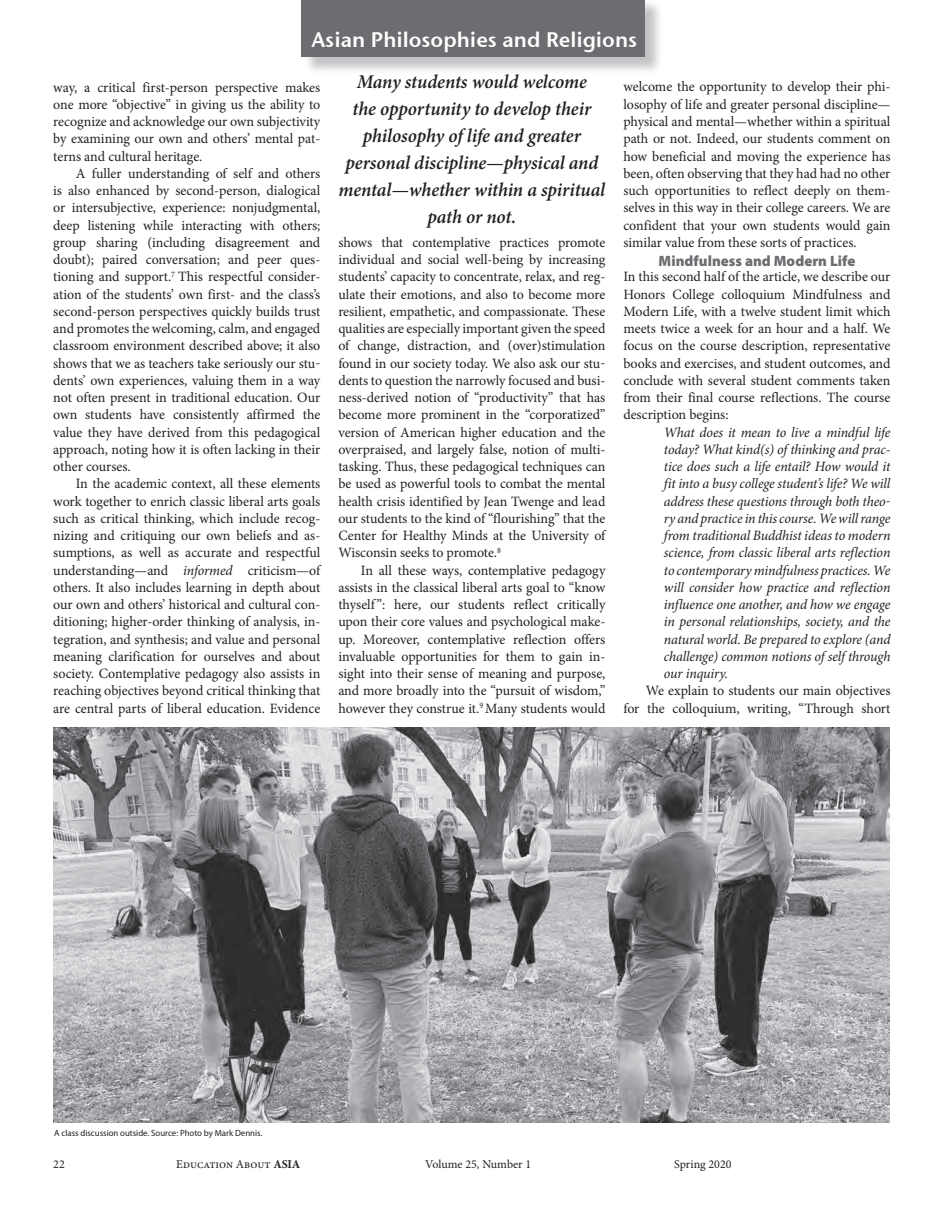
<style>
.page{position:relative;width:945px;height:1215px;background:#fff}
.page>*{position:absolute;margin:0;border:0;box-sizing:border-box;transform-origin:0 0}
.t1{font:21px "Stone Sans Sem ITCTT Semi";color:#fff}
.t2{font:italic 600 19.5px/27px "Minion Pro";letter-spacing:-.005em;color:#231f20;text-align:center}
.t3{font:900 15px "Myriad Pro";color:#6c6d70}
.t4{font:14.25px/17.2px "Minion Pro";color:#231f20;text-align:justify}
.t5{font:italic 14.25px/17.2px "Minion Pro";letter-spacing:-.01em;color:#231f20;text-align:justify}
.t6{font:12px "Minion Pro";color:#231f20}
.t7{font:9px "Myriad Pro";color:#231f20}
.s1{font-style:italic}
.s2{font-weight:700}
</style>
<div class="page">
<div style="left:304px;top:0;width:360px;height:75px;background:#808285;opacity:.48"></div>
<div style="left:302px;top:0;width:343px;height:56px;background:#6c6d70"></div>
<img style="left:53px;top:728px;width:837px;height:394px">
<h1 class="t1" style="left:311px;top:26px;width:327px">Asian Philosophies and Religions</h1>
<p class="t4" style="left:53px;top:78px;width:269px">way, a critical first-person perspective makes one more “objective” in giving us the ability to recognize and acknowledge our own subjectivity by examining our own and others’ mental pat&shy;terns and cultural heritage.</p>
<p class="t4" style="left:53px;top:165px;width:269px;text-indent:22px">A fuller understanding of self and others is also enhanced by second-person, dialogical or intersubjective, experience: nonjudgmental, deep listening while interacting with others; group sharing (including disagreement and doubt); paired conversation; and peer ques&shy;tioning and support.<sup>7</sup> This respectful consider&shy;ation of the students’ own first- and the class’s second-person perspectives quickly builds trust and promotes the welcoming, calm, and engaged classroom environment described above; it also shows that we as teachers take seriously our stu&shy;dents’ own experiences, valuing them in a way not often present in traditional education. Our own students have consistently affirmed the value they have derived from this pedagogical approach, noting how it is often lacking in their other courses.</p>
<p class="t4" style="left:53px;top:475px;width:269px;text-indent:22px">In the academic context, all these elements work together to enrich classic liberal arts goals such as critical thinking, which include recog&shy;nizing and critiquing our own beliefs and as&shy;sumptions, as well as accurate and respectful understanding—and <span class="s1">informed</span> criticism—of others. It also includes learning in depth about our own and others’ historical and cultural con&shy;ditioning; higher-order thinking of analysis, in&shy;tegration, and synthesis; and value and personal meaning clarification for ourselves and about society. Contemplative pedagogy also assists in reaching objectives beyond critical thinking that are central parts of liberal education. Evidence</p>
<h2 class="t2" style="left:339px;top:68px;width:268px">Many students would welcome<br>the opportunity to develop their philosophy of life and greater personal discipline—physical and mental—whether within a spiritual path or not.</h2>
<p class="t4" style="left:623px;top:78px;width:269px">welcome the opportunity to develop their phi&shy;losophy of life and greater personal discipline— physical and mental—whether within a spiritual path or not. Indeed, our students comment on how beneficial and moving the experience has been, often observing that they had had no other such opportunities to reflect deeply on them&shy;selves in this way in their college careers. We are confident that your own students would gain similar value from these sorts of practices.</p>
<p class="t3" style="left:659px;top:250px;width:198px">Mindfulness and Modern Life</p>
<p class="t4" style="left:623px;top:268px;width:269px">In this second half of the article, we describe our Honors College colloquium Mindfulness and Modern Life, with a twelve student limit which meets twice a week for an hour and a half. We focus on the course description, representative books and exercises, and student outcomes, and conclude with several student comments taken from their final course reflections. The course description begins:</p>
<p class="t5" style="left:664px;top:423px;width:228px">What does it mean to live a mindful life today? What kind(s) of thinking and prac&shy;tice does such a life entail? How would it fit into a busy college student’s life? We will address these questions through both theo&shy;ry and practice in this course. We will range from traditional Buddhist ideas to modern science, from classic liberal arts reflection to contemporary mindfulness practices. We will consider how practice and reflection influence one another, and how we engage in personal relationships, society, and the natural world. Be prepared to explore (and challenge) common notions of self through our inquiry.</p>
<p class="t4" style="left:623px;top:682px;width:269px;text-align:right">We explain to students our main objectives<br>for the colloquium, writing, “Through short</p>
<p class="t4" style="left:338px;top:234px;width:269px">shows that contemplative practices promote individual and social well-being by increasing students’ capacity to concentrate, relax, and reg&shy;ulate their emotions, and also to become more resilient, empathetic, and compassionate. These qualities are especially important given the speed of change, distraction, and (over)stimulation found in our society today. We also ask our stu&shy;dents to question the narrowly focused and busi&shy;ness-derived notion of “productivity” that has become more prominent in the “corporatized” version of American higher education and the overpraised, and largely false, notion of multi&shy;tasking. Thus, these pedagogical techniques can be used as powerful tools to combat the mental health crisis identified by Jean Twenge and lead our students to the kind of “flourishing” that the Center for Healthy Minds at the University of Wisconsin seeks to promote.<sup>8</sup></p>
<p class="t4" style="left:338px;top:561px;width:269px;text-indent:22px">In all these ways, contemplative pedagogy assists in the classical liberal arts goal to “know thyself ”: here, our students reflect critically upon their core values and psychological make&shy;up. Moreover, contemplative reflection offers invaluable opportunities for them to gain in&shy;sight into their sense of meaning and purpose, and more broadly into the “pursuit of wisdom,” however they construe it.<sup>9</sup> Many students would</p>
<p class="t7" style="left:54px;top:1128px;width:210px">A class discussion outside. Source: Photo by Mark Dennis.</p>
<p class="t6" style="left:53px;top:1156px;width:13px">22</p>
<p class="t6" style="left:176px;top:1156px;width:125px">Education About <span class="s2">ASIA</span></p>
<p class="t6" style="left:425px;top:1156px;width:107px">Volume 25, Number 1</p>
<p class="t6" style="left:674px;top:1156px;width:59px">Spring 2020</p>
</div>
